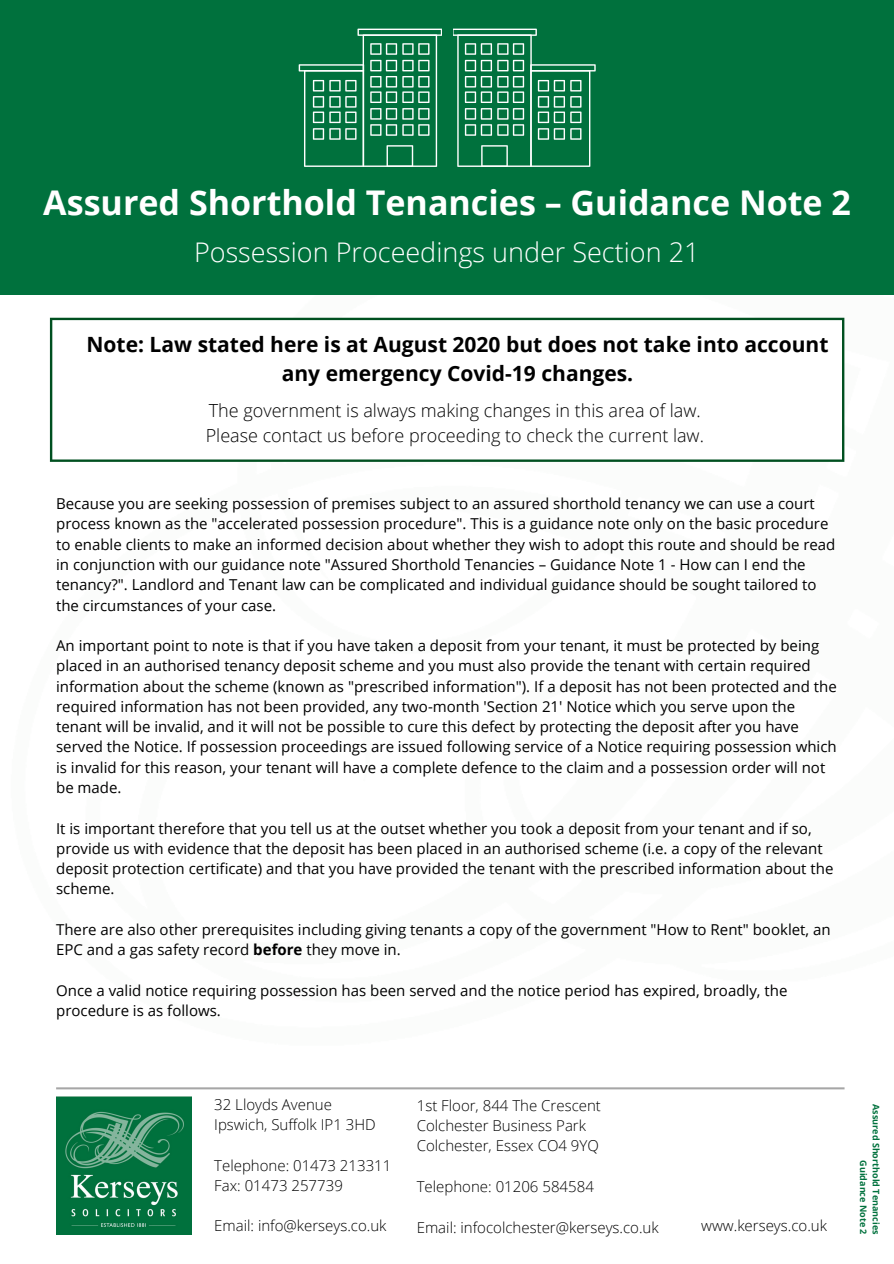
<style>
.page{position:relative;width:894px;height:1264px;background:#fff}
.page>*{position:absolute;margin:0;border:0;box-sizing:border-box;transform-origin:0 0}
.t1{font:700 34.05px "Open Sans";color:#fff}
.t2{font:300 27px "Open Sans";color:#fff}
.t3{font:700 21px/29.2px "Open Sans";color:#000;text-align:center}
.t4{font:300 18px/24.8px "Open Sans";color:#000}
.t5{font:15px/20.2px "Open Sans";color:#000}
.t6{font:300 15px/20.2px "Open Sans";color:#000}
.t7{font:700 9px/12.5px "Open Sans";color:#00713d;text-align:right}
.s1{font-weight:700}
</style>
<div class="page">
<div style="left:0;top:0;width:893px;height:294px;background:#00713d"></div>
<hr style="left:50px;top:320px;width:2px;height:139px;background:#005020">
<hr style="left:841px;top:320px;width:3px;height:139px;background:#005020">
<hr style="left:52px;top:459px;width:789px;height:3px;background:#005020">
<hr style="left:52px;top:318px;width:789px;height:2px;background:#005020">
<img style="left:56px;top:1096px;width:135px;height:137px">
<svg style="left:56px;top:1087px;width:788px;height:2px;background:#b5b5b5"></svg>
<svg style="left:298px;top:29px;width:143px;height:138px"></svg>
<svg style="left:453px;top:29px;width:142px;height:138px"></svg>
<h1 class="t1" style="left:43px;top:179px;width:809px">Assured Shorthold Tenancies – Guidance Note 2</h1>
<h2 class="t2" style="left:194px;top:233px;width:507px">Possession Proceedings under Section 21</h2>
<h3 class="t3" style="left:86px;top:329px;width:743px">Note: Law stated here is at August 2020 but does not take into account any emergency Covid-19 changes.</h3>
<p class="t4" style="left:206px;top:398px;width:499px">The government is always making changes in this area of law.<br>Please contact us before proceeding to check the current law.</p>
<p class="t5" style="left:56px;top:493px;width:780px">Because you are seeking possession of premises subject to an assured shorthold tenancy we can use a court process known as the "accelerated possession procedure". This is a guidance note only on the basic procedure to enable clients to make an informed decision about whether they wish to adopt this route and should be read in conjunction with our guidance note "Assured Shorthold Tenancies – Guidance Note 1 - How can I end the tenancy?". Landlord and Tenant law can be complicated and individual guidance should be sought tailored to the circumstances of your case.</p>
<p class="t5" style="left:56px;top:635px;width:782px">An important point to note is that if you have taken a deposit from your tenant, it must be protected by being placed in an authorised tenancy deposit scheme and you must also provide the tenant with certain required information about the scheme (known as "prescribed information"). If a deposit has not been protected and the required information has not been provided, any two-month 'Section 21' Notice which you serve upon the tenant will be invalid, and it will not be possible to cure this defect by protecting the deposit after you have served the Notice. If possession proceedings are issued following service of a Notice requiring possession which is invalid for this reason, your tenant will have a complete defence to the claim and a possession order will not be made.</p>
<p class="t5" style="left:56px;top:817px;width:778px">It is important therefore that you tell us at the outset whether you took a deposit from your tenant and if so, provide us with evidence that the deposit has been placed in an authorised scheme (i.e. a copy of the relevant deposit protection certificate) and that you have provided the tenant with the prescribed information about the scheme.</p>
<p class="t5" style="left:56px;top:919px;width:775px">There are also other prerequisites including giving tenants a copy of the government "How to Rent" booklet, an<br>EPC and a gas safety record <span class="s1">before</span> they move in.</p>
<p class="t5" style="left:56px;top:979px;width:732px">Once a valid notice requiring possession has been served and the notice period has expired, broadly, the procedure is as follows.</p>
<p class="t6" style="left:214px;top:1093px;width:163px">32 Lloyds Avenue<br>Ipswich, Suffolk IP1 3HD</p>
<p class="t6" style="left:214px;top:1154px;width:178px">Telephone: 01473 213311<br>Fax: 01473 257739</p>
<p class="t6" style="left:214px;top:1215px;width:174px">Email: info@kerseys.co.uk</p>
<p class="t6" style="left:416px;top:1094px;width:186px">1st Floor, 844 The Crescent<br>Colchester Business Park<br>Colchester, Essex CO4 9YQ</p>
<p class="t6" style="left:416px;top:1175px;width:178px">Telephone: 01206 584584</p>
<p class="t6" style="left:416px;top:1216px;width:243px">Email: infocolchester@kerseys.co.uk</p>
<p class="t6" style="left:701px;top:1215px;width:127px">www.kerseys.co.uk</p>
<p class="t7" style="left:882px;top:1104px;width:132px;rotate:90deg">Assured Shorthold Tenancies<br>Guidance Note 2</p>
</div>
